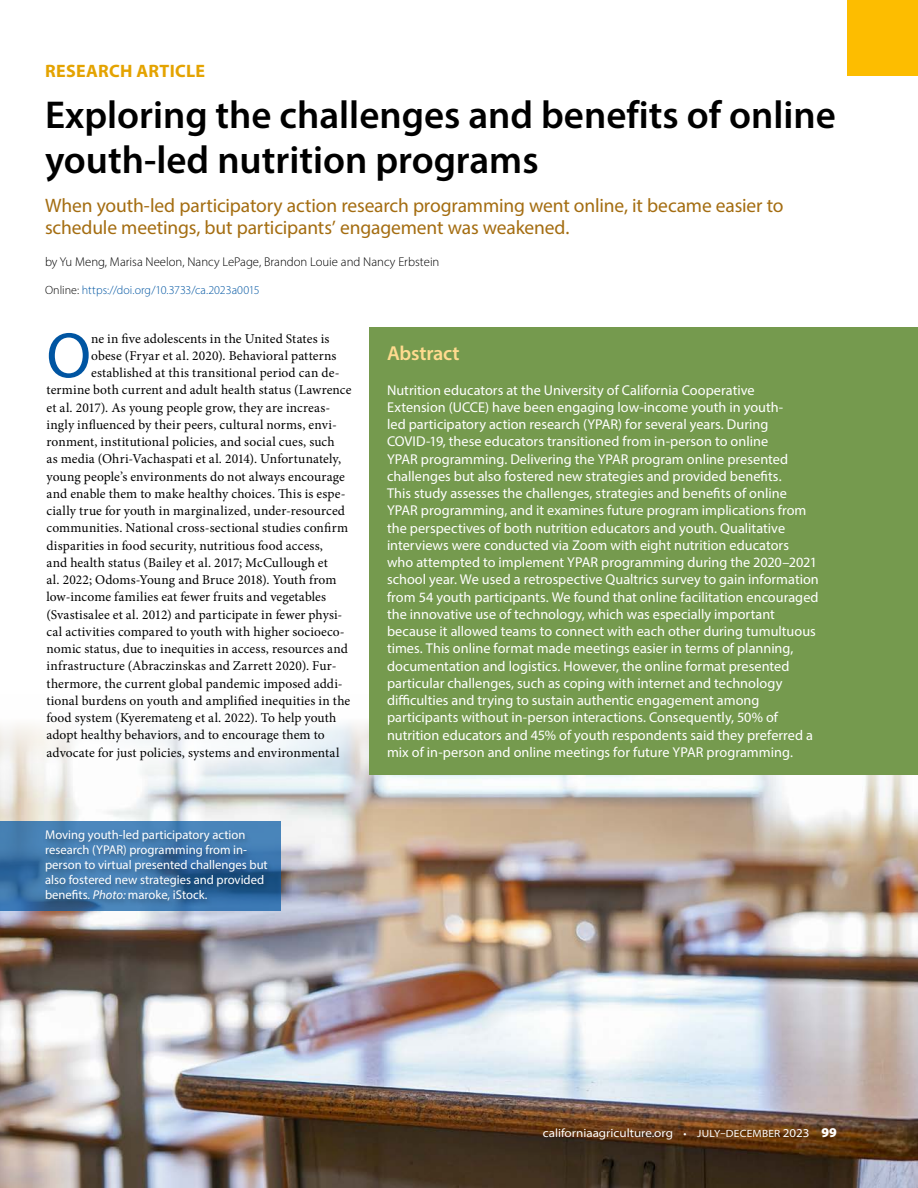
<style>
.page{position:relative;width:918px;height:1188px;background:#fff}
.page>*{position:absolute;margin:0;border:0;box-sizing:border-box;transform-origin:0 0}
.P1_init_cap_3-line{font:64.65px "Myriad Pro";color:#0055a2}
.t1{font:600 39px/45px "Myriad Pro";color:#000}
.H2_reverse{font:600 20.25px "Myriad Pro";letter-spacing:-.01em;color:#ffdb8f}
.TOC_desc{font:19.5px/22.5px "Myriad Pro";letter-spacing:-.01em;color:#a46d11}
.slug{font:700 18px "Myriad Pro";letter-spacing:.015em;color:#e4a300}
.AB{font:14.25px/17.2px "Myriad Pro";color:#fff}
.P1_init_cap_3-line-2{font:13.5px "Minion Pro";letter-spacing:.01em;color:#000}
.CP_white{font:12.75px/15px "Myriad Pro";color:#fff}
.AN{font:300 12.75px "Myriad Pro";color:#000}
.t2{font:semi-expanded 12px "Myriad Pro";color:#fff}
.DOI{font:300 12px "Myriad Pro";color:#0055a2}
.s1{color:#000}
.s2{font-style:italic}
.s3{font-size:10.5px}
.s4{font-weight:900;font-stretch:normal;font-size:13.5px}
</style>
<div class="page">
<img style="left:0;top:723px;width:918px;height:465px">
<svg style="left:0;top:821px;width:280px;height:90px;background:#3d77ac"></svg>
<div style="left:42px;top:828px;width:231px;height:80px;background:#000;opacity:.35"></div>
<div style="left:847px;top:0;width:71px;height:76px;background:#fdbd00"></div>
<div style="left:369px;top:327px;width:549px;height:448px;background:#759a4e"></div>
<h1 class="slug" style="left:45px;top:59px;width:161px">RESEARCH ARTICLE</h1>
<h1 class="t1" style="left:45px;top:91px;width:792px">Exploring the challenges and benefits of online youth-led nutrition programs</h1>
<h2 class="TOC_desc" style="left:45px;top:193px;width:740px">When youth-led participatory action research programming went online, it became easier to schedule meetings, but participants’ engagement was weakened.</h2>
<p class="AN" style="left:45px;top:254px;width:396px">by Yu Meng, Marisa Neelon, Nancy LePage, Brandon Louie and Nancy Erbstein</p>
<p class="DOI" style="left:45px;top:283px;width:216px"><span class="s1">Online:</span> https://doi.org/10.3733/ca.2023a0015</p>
<p class="P1_init_cap_3-line" style="left:47px;top:316px;width:46px">O</p>
<p class="P1_init_cap_3-line-2" style="left:91px;top:329px;width:240px">ne in five adolescents in the United States is</p>
<h2 class="H2_reverse" style="left:387px;top:341px;width:74px">Abstract</h2>
<p class="AB" style="left:387px;top:381px;width:433px">Nutrition educators at the University of California Cooperative<br>Extension (UCCE) have been engaging low-income youth in youth-<br>led participatory action research (YPAR) for several years. During COVID-19, these educators transitioned from in-person to online<br>YPAR programming. Delivering the YPAR program online presented challenges but also fostered new strategies and provided benefits.<br>This study assesses the challenges, strategies and benefits of online YPAR programming, and it examines future program implications from the perspectives of both nutrition educators and youth. Qualitative interviews were conducted via Zoom with eight nutrition educators who attempted to implement YPAR programming during the 2020–2021 school year. We used a retrospective Qualtrics survey to gain information from 54 youth participants. We found that online facilitation encouraged the innovative use of technology, which was especially important because it allowed teams to connect with each other during tumultuous times. This online format made meetings easier in terms of planning, documentation and logistics. However, the online format presented particular challenges, such as coping with internet and technology difficulties and trying to sustain authentic engagement among participants without in-person interactions. Consequently, 50% of nutrition educators and 45% of youth respondents said they preferred a mix of in-person and online meetings for future YPAR programming.</p>
<p class="P1_init_cap_3-line-2" style="left:91px;top:347px;width:247px">obese (Fryar et al. 2020). Behavioral patterns</p>
<p class="P1_init_cap_3-line-2" style="left:91px;top:364px;width:250px">established at this transitional period can de-</p>
<p class="P1_init_cap_3-line-2" style="left:47px;top:381px;width:307px">termine both current and adult health status (Lawrence</p>
<p class="P1_init_cap_3-line-2" style="left:47px;top:398px;width:285px">et al. 2017). As young people grow, they are increas-</p>
<p class="P1_init_cap_3-line-2" style="left:47px;top:416px;width:292px">ingly influenced by their peers, cultural norms, envi-</p>
<p class="P1_init_cap_3-line-2" style="left:47px;top:433px;width:290px">ronment, institutional policies, and social cues, such</p>
<p class="P1_init_cap_3-line-2" style="left:47px;top:450px;width:296px">as media (Ohri-Vachaspati et al. 2014). Unfortunately,</p>
<p class="P1_init_cap_3-line-2" style="left:47px;top:467px;width:300px">young people’s environments do not always encourage</p>
<p class="P1_init_cap_3-line-2" style="left:47px;top:485px;width:301px">and enable them to make healthy choices. This is espe-</p>
<p class="P1_init_cap_3-line-2" style="left:47px;top:502px;width:300px">cially true for youth in marginalized, under-resourced</p>
<p class="P1_init_cap_3-line-2" style="left:47px;top:519px;width:303px">communities. National cross-sectional studies confirm</p>
<p class="P1_init_cap_3-line-2" style="left:47px;top:536px;width:278px">disparities in food security, nutritious food access,</p>
<p class="P1_init_cap_3-line-2" style="left:47px;top:554px;width:283px">and health status (Bailey et al. 2017; McCullough et</p>
<p class="P1_init_cap_3-line-2" style="left:47px;top:571px;width:291px">al. 2022; Odoms-Young and Bruce 2018). Youth from</p>
<p class="P1_init_cap_3-line-2" style="left:47px;top:588px;width:281px">low-income families eat fewer fruits and vegetables</p>
<p class="P1_init_cap_3-line-2" style="left:47px;top:605px;width:297px">(Svastisalee et al. 2012) and participate in fewer physi-</p>
<p class="P1_init_cap_3-line-2" style="left:47px;top:623px;width:300px">cal activities compared to youth with higher socioeco-</p>
<p class="P1_init_cap_3-line-2" style="left:47px;top:640px;width:303px">nomic status, due to inequities in access, resources and</p>
<p class="P1_init_cap_3-line-2" style="left:47px;top:657px;width:292px">infrastructure (Abraczinskas and Zarrett 2020). Fur-</p>
<p class="P1_init_cap_3-line-2" style="left:47px;top:674px;width:298px">thermore, the current global pandemic imposed addi-</p>
<p class="P1_init_cap_3-line-2" style="left:47px;top:692px;width:305px">tional burdens on youth and amplified inequities in the</p>
<p class="P1_init_cap_3-line-2" style="left:47px;top:709px;width:292px">food system (Kyeremateng et al. 2022). To help youth</p>
<p class="P1_init_cap_3-line-2" style="left:47px;top:726px;width:280px">adopt healthy behaviors, and to encourage them to</p>
<p class="P1_init_cap_3-line-2" style="left:47px;top:743px;width:294px">advocate for just policies, systems and environmental</p>
<p class="CP_white" style="left:45px;top:827px;width:224px">Moving youth-led participatory action research (YPAR) programming from in&shy;person to virtual presented challenges but also fostered new strategies and provided benefits. <span class="s2">Photo:</span> maroke, iStock.</p>
<p class="t2" style="left:543px;top:1126px;width:296px">californiaagriculture.org <span class="s3">• JULY–DECEMBER</span> 2023 <span class="s4">99</span></p>
</div>
